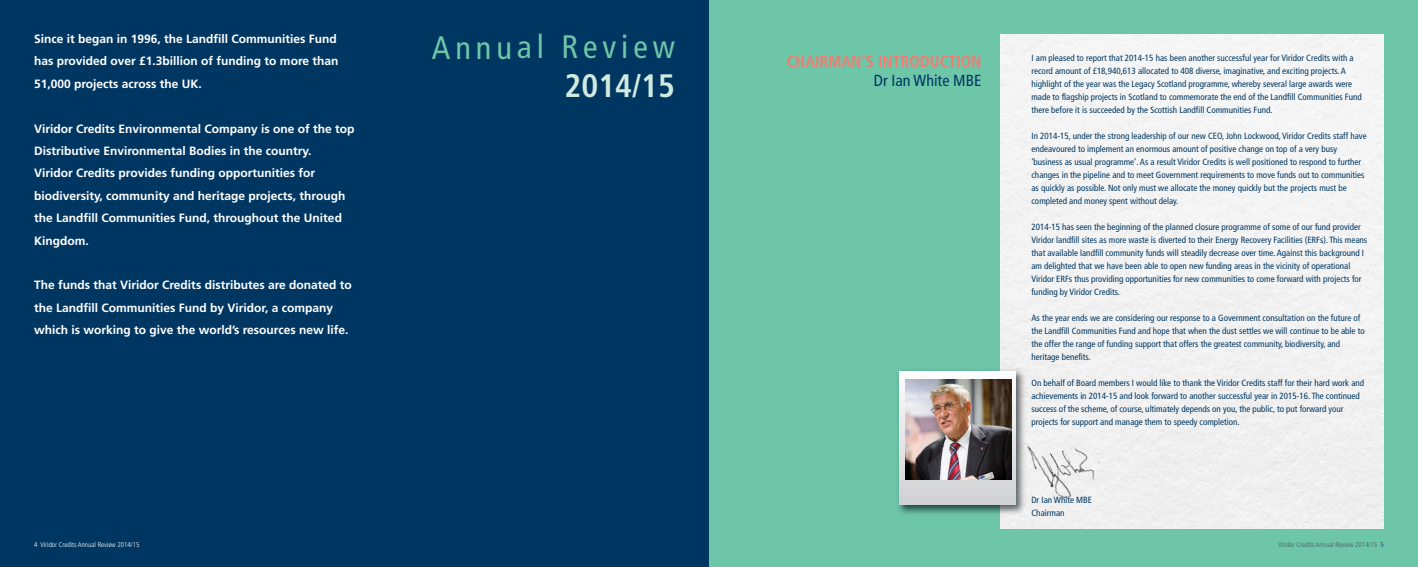
<style>
.page{position:relative;width:1418px;height:567px;background:#fff}
.page>*{position:absolute;margin:0;border:0;box-sizing:border-box;transform-origin:0 0}
.t1{font:condensed 32.5px "Frutiger";letter-spacing:.15em;color:#6ec6a8}
.t2{font:700 condensed 32.5px "Frutiger";color:#d0eadf}
.t3{font:700 condensed 16px "Frutiger";color:#f37b72}
.t4{font:condensed 16px "Frutiger";color:#003762}
.t5{font:700 12px/22.4px "Frutiger";color:#fff}
.t6{font:condensed 9px/13px "Frutiger";color:#003762}
.t7{font:300 condensed 7px "Frutiger";color:#fff}
.t8{font:300 condensed 7px "Frutiger";color:#49575f}
.s1{color:#003762}
</style>
<div class="page">
<div style="left:709px;top:0;width:708px;height:567px;background:#6ec6a8"></div>
<div style="left:0;top:0;width:709px;height:567px;background:#003762"></div>
<div style="left:1000px;top:34px;width:383px;height:495px;background:#f2f2f2"></div>
<img style="left:898px;top:367px;width:130px;height:151px">
<svg style="left:899px;top:372px;width:116px;height:133px;background:#dadbdc"></svg>
<img style="left:905px;top:380px;width:106px;height:100px">
<img style="left:1005px;top:425px;width:93px;height:86px">
<h3 class="t5" style="left:34px;top:29px;width:306px">Since it began in 1996, the Landfill Communities Fund has provided over £1.3billion of funding to more than<br>51,000 projects across the UK.</h3>
<p class="t5" style="left:34px;top:118px;width:322px">Viridor Credits Environmental Company is one of the top Distributive Environmental Bodies in the country.<br>Viridor Credits provides funding opportunities for biodiversity, community and heritage projects, through the Landfill Communities Fund, throughout the United Kingdom.</p>
<h3 class="t5" style="left:34px;top:275px;width:319px">The funds that Viridor Credits distributes are donated to the Landfill Communities Fund by Viridor, a company which is working to give the world’s resources new life.</h3>
<h1 class="t1" style="left:432px;top:34px;width:244px">Annual Review</h1>
<h1 class="t2" style="left:564px;top:73px;width:112px">2014/15</h1>
<h2 class="t3" style="left:786px;top:55px;width:196px">CHAIRMAN’S INTRODUCTION</h2>
<h2 class="t4" style="left:873px;top:74px;width:109px">Dr Ian White MBE</h2>
<p class="t6" style="left:1031px;top:53px;width:332px">I am pleased to report that 2014-15 has been another successful year for Viridor Credits with a record amount of £18,940,613 allocated to 408 diverse, imaginative, and exciting projects. A highlight of the year was the Legacy Scotland programme, whereby several large awards were made to flagship projects in Scotland to commemorate the end of the Landfill Communities Fund there before it is succeeded by the Scottish Landfill Communities Fund.</p>
<p class="t6" style="left:1031px;top:131px;width:337px">In 2014-15, under the strong leadership of our new CEO, John Lockwood, Viridor Credits staff have endeavoured to implement an enormous amount of positive change on top of a very busy ‘business as usual programme’. As a result Viridor Credits is well positioned to respond to further changes in the pipeline and to meet Government requirements to move funds out to communities as quickly as possible. Not only must we allocate the money quickly but the projects must be completed and money spent without delay.</p>
<p class="t6" style="left:1031px;top:222px;width:337px">2014-15 has seen the beginning of the planned closure programme of some of our fund provider Viridor landfill sites as more waste is diverted to their Energy Recovery Facilities (ERFs). This means that available landfill community funds will steadily decrease over time. Against this background I am delighted that we have been able to open new funding areas in the vicinity of operational Viridor ERFs thus providing opportunities for new communities to come forward with projects for funding by Viridor Credits.</p>
<p class="t6" style="left:1031px;top:313px;width:335px">As the year ends we are considering our response to a Government consultation on the future of the Landfill Communities Fund and hope that when the dust settles we will continue to be able to the offer the range of funding support that offers the greatest community, biodiversity, and heritage benefits.</p>
<p class="t6" style="left:1031px;top:378px;width:334px">On behalf of Board members I would like to thank the Viridor Credits staff for their hard work and achievements in 2014-15 and look forward to another successful year in 2015-16. The continued success of the scheme, of course, ultimately depends on you, the public, to put forward your projects for support and manage them to speedy completion.</p>
<p class="t6" style="left:1031px;top:494px;width:62px">Dr Ian White MBE<br>Chairman</p>
<p class="t7" style="left:34px;top:541px;width:107px">4 Viridor Credits Annual Review 2014/15</p>
<p class="t8" style="left:1277px;top:541px;width:107px">Viridor Credits Annual Review 2014/15 <span class="s1">5</span></p>
</div>
